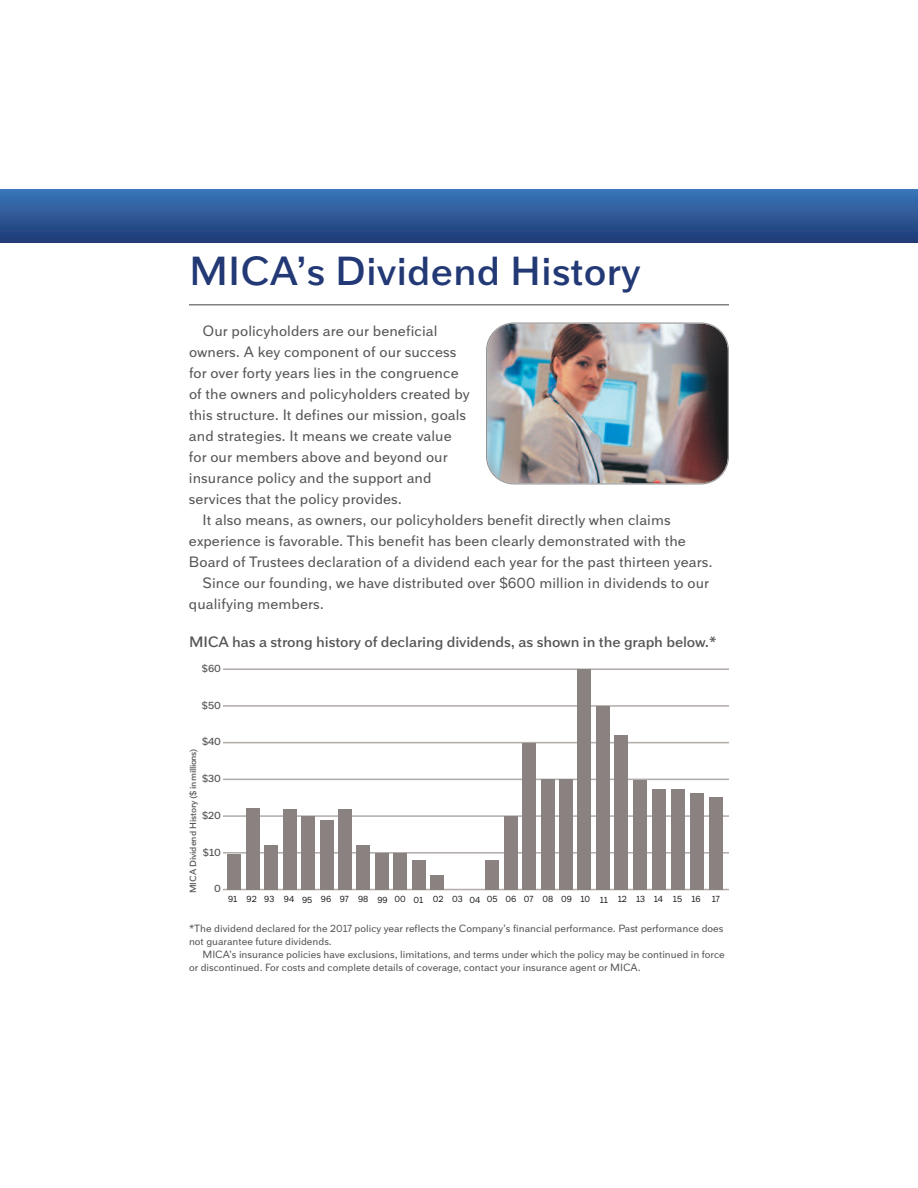
<style>
.page{position:relative;width:918px;height:1188px;background:#fff}
.page>*{position:absolute;margin:0;border:0;box-sizing:border-box;transform-origin:0 0}
.t1{font:600 40.5px "Armitage";color:#223975}
.t2{font:15px/21px "Armitage";letter-spacing:.005em;color:#555756}
.t3{font:600 15px "Armitage";letter-spacing:-.01em;color:#555756}
.t4{font:10.5px/13px "Armitage";color:#555756}
.t5{font:600 10.5px "Armitage";color:#555756}
.t6{font:9px "Armitage";color:#231f20}
.t7{font:600 9px "Armitage";letter-spacing:-.01em;color:#555756}
</style>
<div class="page">
<div style="left:0;top:189px;width:918px;height:54px;background:linear-gradient(to bottom,#3a76b9,#213b75)"></div>
<img style="left:486px;top:322px;width:243px;height:162px">
<hr style="left:189px;top:304px;width:540px;height:1px;background:#555756">
<hr style="left:223px;top:889px;width:506px;height:1px;background:#b3adaa">
<hr style="left:223px;top:852px;width:506px;height:2px;background:#b3adaa">
<hr style="left:223px;top:815px;width:506px;height:2px;background:#b3adaa">
<hr style="left:223px;top:779px;width:506px;height:1px;background:#b3adaa">
<hr style="left:223px;top:742px;width:506px;height:1px;background:#b3adaa">
<hr style="left:223px;top:705px;width:506px;height:2px;background:#b3adaa">
<hr style="left:223px;top:668px;width:506px;height:2px;background:#b3adaa">
<div style="left:228px;top:854px;width:13px;height:36px;background:#898280"></div>
<div style="left:246px;top:808px;width:13px;height:82px;background:#898280"></div>
<div style="left:265px;top:845px;width:13px;height:45px;background:#898280"></div>
<div style="left:283px;top:809px;width:13px;height:81px;background:#898280"></div>
<div style="left:301px;top:816px;width:14px;height:74px;background:#898280"></div>
<div style="left:320px;top:820px;width:13px;height:70px;background:#898280"></div>
<div style="left:338px;top:809px;width:14px;height:81px;background:#898280"></div>
<div style="left:357px;top:845px;width:13px;height:45px;background:#898280"></div>
<div style="left:375px;top:853px;width:13px;height:37px;background:#898280"></div>
<div style="left:394px;top:853px;width:13px;height:37px;background:#898280"></div>
<div style="left:412px;top:860px;width:13px;height:30px;background:#898280"></div>
<div style="left:430px;top:875px;width:14px;height:15px;background:#898280"></div>
<div style="left:486px;top:860px;width:13px;height:30px;background:#898280"></div>
<div style="left:504px;top:816px;width:13px;height:74px;background:#898280"></div>
<div style="left:523px;top:743px;width:13px;height:147px;background:#898280"></div>
<div style="left:541px;top:779px;width:13px;height:111px;background:#898280"></div>
<div style="left:559px;top:779px;width:14px;height:111px;background:#898280"></div>
<div style="left:578px;top:669px;width:13px;height:221px;background:#898280"></div>
<div style="left:596px;top:706px;width:14px;height:184px;background:#898280"></div>
<div style="left:615px;top:735px;width:13px;height:155px;background:#898280"></div>
<div style="left:633px;top:780px;width:13px;height:110px;background:#898280"></div>
<div style="left:652px;top:789px;width:13px;height:100px;background:#898280"></div>
<div style="left:671px;top:789px;width:14px;height:100px;background:#898280"></div>
<div style="left:691px;top:793px;width:13px;height:96px;background:#898280"></div>
<div style="left:709px;top:797px;width:14px;height:92px;background:#898280"></div>
<h1 class="t1" style="left:189px;top:247px;width:453px">MICA’s Dividend History</h1>
<p class="t2" style="left:189px;top:320px;width:282px;text-indent:14px">Our policyholders are our beneficial owners. A key component of our success for over forty years lies in the congruence of the owners and policyholders created by this structure. It defines our mission, goals and strategies. It means we create value for our members above and beyond our insurance policy and the support and services that the policy provides.</p>
<p class="t2" style="left:202px;top:509px;width:470px">It also means, as owners, our policyholders benefit directly when claims</p>
<p class="t2" style="left:189px;top:530px;width:498px">experience is favorable. This benefit has been clearly demonstrated with the</p>
<p class="t2" style="left:189px;top:551px;width:525px">Board of Trustees declaration of a dividend each year for the past thirteen years.</p>
<p class="t2" style="left:202px;top:572px;width:508px">Since our founding, we have distributed over $600 million in dividends to our</p>
<p class="t2" style="left:189px;top:593px;width:137px">qualifying members.</p>
<p class="t3" style="left:189px;top:632px;width:529px">MICA has a strong history of declaring dividends, as shown in the graph below.*</p>
<p class="t5" style="left:202px;top:662px;width:21px">$60</p>
<p class="t5" style="left:202px;top:699px;width:21px">$50</p>
<p class="t5" style="left:202px;top:736px;width:21px">$40</p>
<p class="t5" style="left:202px;top:772px;width:20px">$30</p>
<p class="t5" style="left:202px;top:809px;width:20px">$20</p>
<p class="t5" style="left:203px;top:846px;width:20px">$10</p>
<p class="t5" style="left:214px;top:883px;width:8px">0</p>
<p class="t4" style="left:189px;top:922px;width:536px">*The dividend declared for the 2017 policy year reflects the Company’s financial performance. Past performance does not guarantee future dividends.</p>
<p class="t4" style="left:189px;top:948px;width:537px;text-indent:13px">MICA’s insurance policies have exclusions, limitations, and terms under which the policy may be continued in force or discontinued. For costs and complete details of coverage, contact your insurance agent or MICA.</p>
<p class="t7" style="left:188px;top:893px;width:146px;rotate:-90deg">MICA Dividend History ($ in millions)</p>
<p class="t6" style="left:228px;top:894px;width:474px">91 92 93 94 95 96 97 98 99 00 01 02 03 04 05 06 07 08 09 10 11 12 13 14 15 16</p>
<p class="t6" style="left:712px;top:894px;width:9px">17</p>
</div>
